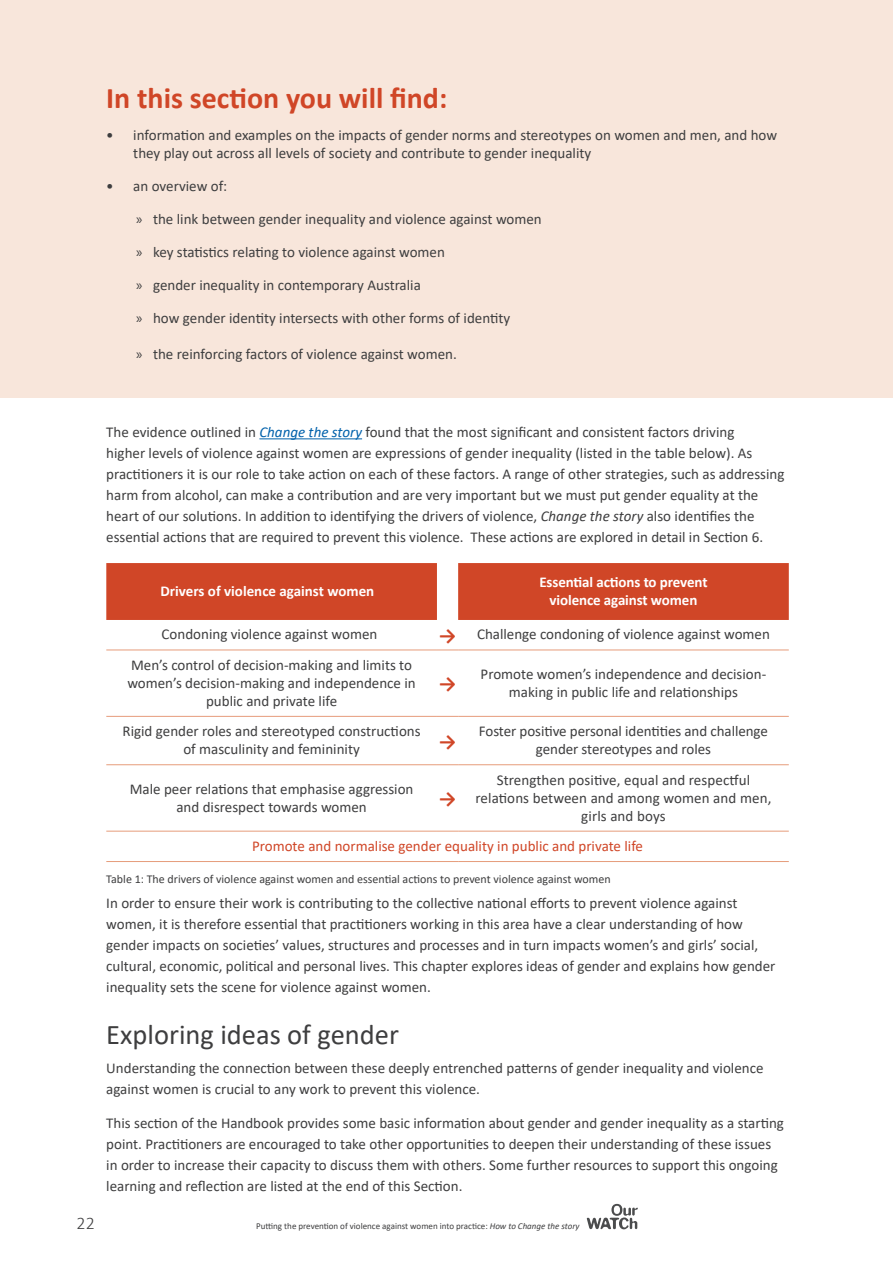
<style>
.page{position:relative;width:893px;height:1263px;background:#fff}
.page>*{position:absolute;margin:0;border:0;box-sizing:border-box;transform-origin:0 0}
.t1{font:700 30px "Calibri";color:#d04627}
.t2{font:28.5px "Calibri";color:#3e3e3f}
.t3{font:700 19.5px "Calibri";color:#d04627}
.t4{font:300 18px "Calibri";color:#3e3e3f}
.t5{font:15px/21px "Calibri";color:#3e3e3f;text-align:center}
.t6{font:700 15px/18px "Calibri";letter-spacing:-.005em;color:#fff;text-align:center}
.t7{font:15px "Calibri";color:#d04627}
.t8{font:12px "Calibri";color:#3e3e3f}
.t9{font:9px "Calibri";color:#3e3e3f}
.s1{font-family:"Myriad Pro"}
.s2{font-style:italic;color:#0161ab}
.s3{font-style:italic}
</style>
<div class="page">
<svg style="left:587px;top:1204px;width:51px;height:25px"></svg>
<div style="left:0;top:0;width:893px;height:398px;background:#f8e6db"></div>
<hr style="left:259px;top:438px;width:103px;height:1px;background:#0161ab">
<div style="left:106px;top:563px;width:683px;height:57px;background:#d04627"></div>
<hr style="left:106px;top:716px;width:331px;height:1px;background:#e69c7b">
<svg style="left:437px;top:716px;width:21px;height:1px"></svg>
<hr style="left:458px;top:716px;width:331px;height:1px;background:#e69c7b">
<hr style="left:106px;top:650px;width:331px;height:1px;background:#e69c7b">
<svg style="left:437px;top:650px;width:21px;height:1px"></svg>
<hr style="left:458px;top:650px;width:331px;height:1px;background:#e69c7b">
<hr style="left:106px;top:764px;width:331px;height:1px;background:#e69c7b">
<svg style="left:437px;top:764px;width:21px;height:1px"></svg>
<hr style="left:458px;top:764px;width:331px;height:1px;background:#e69c7b">
<hr style="left:106px;top:831px;width:331px;height:1px;background:#e69c7b">
<svg style="left:437px;top:831px;width:21px;height:1px"></svg>
<hr style="left:458px;top:831px;width:331px;height:1px;background:#e69c7b">
<hr style="left:106px;top:861px;width:331px;height:1px;background:#e69c7b">
<svg style="left:437px;top:861px;width:21px;height:1px"></svg>
<hr style="left:458px;top:861px;width:331px;height:1px;background:#e69c7b">
<p class="t1" style="left:106px;top:76px;width:342px">In this section you will find:</p>
<p class="t5" style="left:133px;top:126px;width:645px;line-height:18px;text-align:left;text-indent:-27px">• information and examples on the impacts of gender norms and stereotypes on women and men, and how they play out across all levels of society and contribute to gender inequality</p>
<p class="t5" style="left:106px;top:175px;width:122px">• an overview of:</p>
<p class="t5" style="left:136px;top:208px;width:407px"><span class="s1">»</span> the link between gender inequality and violence against women</p>
<p class="t5" style="left:136px;top:241px;width:310px"><span class="s1">»</span> key statistics relating to violence against women</p>
<p class="t5" style="left:136px;top:274px;width:286px"><span class="s1">»</span> gender inequality in contemporary Australia</p>
<p class="t5" style="left:136px;top:307px;width:376px"><span class="s1">»</span> how gender identity intersects with other forms of identity</p>
<p class="t5" style="left:136px;top:343px;width:322px"><span class="s1">»</span> the reinforcing factors of violence against women.</p>
<p class="t5" style="left:106px;top:421px;width:680px;text-align:left">The evidence outlined in <span class="s2">Change the story</span> found that the most significant and consistent factors driving<br>higher levels of violence against women are expressions of gender inequality (listed in the table below). As practitioners it is our role to take action on each of these factors. A range of other strategies, such as addressing harm from alcohol, can make a contribution and are very important but we must put gender equality at the heart of our solutions. In addition to identifying the drivers of violence, <span class="s3">Change the story</span> also identifies the essential actions that are required to prevent this violence. These actions are explored in detail in Section 6.</p>
<p class="t6" style="left:160px;top:582px;width:215px">Drivers of violence against women</p>
<p class="t6" style="left:539px;top:573px;width:170px">Essential actions to prevent violence against women</p>
<p class="t5" style="left:162px;top:623px;width:217px">Condoning violence against women</p>
<p class="t3" style="left:439px;top:622px;width:19px">→</p>
<p class="t5" style="left:477px;top:623px;width:294px">Challenge condoning of violence against women</p>
<p class="t5" style="left:127px;top:655px;width:290px;line-height:18px">Men’s control of decision-making and limits to women’s decision-making and independence in public and private life</p>
<p class="t3" style="left:439px;top:670px;width:19px">→</p>
<p class="t5" style="left:481px;top:664px;width:287px;line-height:18px">Promote women’s independence and decision&shy;making in public life and relationships</p>
<p class="t5" style="left:123px;top:722px;width:300px;line-height:18px">Rigid gender roles and stereotyped constructions of masculinity and femininity</p>
<p class="t3" style="left:439px;top:728px;width:19px">→</p>
<p class="t5" style="left:479px;top:722px;width:291px;line-height:18px">Foster positive personal identities and challenge gender stereotypes and roles</p>
<p class="t5" style="left:130px;top:779px;width:285px;line-height:18px">Male peer relations that emphasise aggression and disrespect towards women</p>
<p class="t3" style="left:439px;top:785px;width:19px">→</p>
<p class="t5" style="left:475px;top:770px;width:297px;line-height:18px">Strengthen positive, equal and respectful relations between and among women and men, girls and boys</p>
<p class="t7" style="left:252px;top:835px;width:392px">Promote and normalise gender equality in public and private life</p>
<p class="t8" style="left:106px;top:871px;width:506px">Table 1: The drivers of violence against women and essential actions to prevent violence against women</p>
<p class="t5" style="left:106px;top:892px;width:671px;text-align:left">In order to ensure their work is contributing to the collective national efforts to prevent violence against women, it is therefore essential that practitioners working in this area have a clear understanding of how gender impacts on societies’ values, structures and processes and in turn impacts women’s and girls’ social, cultural, economic, political and personal lives. This chapter explores ideas of gender and explains how gender inequality sets the scene for violence against women.</p>
<h2 class="t2" style="left:106px;top:1014px;width:294px">Exploring ideas of gender</h2>
<p class="t5" style="left:106px;top:1057px;width:659px;text-align:left">Understanding the connection between these deeply entrenched patterns of gender inequality and violence against women is crucial to any work to prevent this violence.</p>
<p class="t5" style="left:106px;top:1112px;width:679px;text-align:left">This section of the Handbook provides some basic information about gender and gender inequality as a starting point. Practitioners are encouraged to take other opportunities to deepen their understanding of these issues in order to increase their capacity to discuss them with others. Some further resources to support this ongoing learning and reflection are listed at the end of this Section.</p>
<p class="t4" style="left:77px;top:1212px;width:20px">22</p>
<p class="t9" style="left:256px;top:1220px;width:325px">Putting the prevention of violence against women into practice: <span class="s3">How to Change the story</span></p>
</div>
